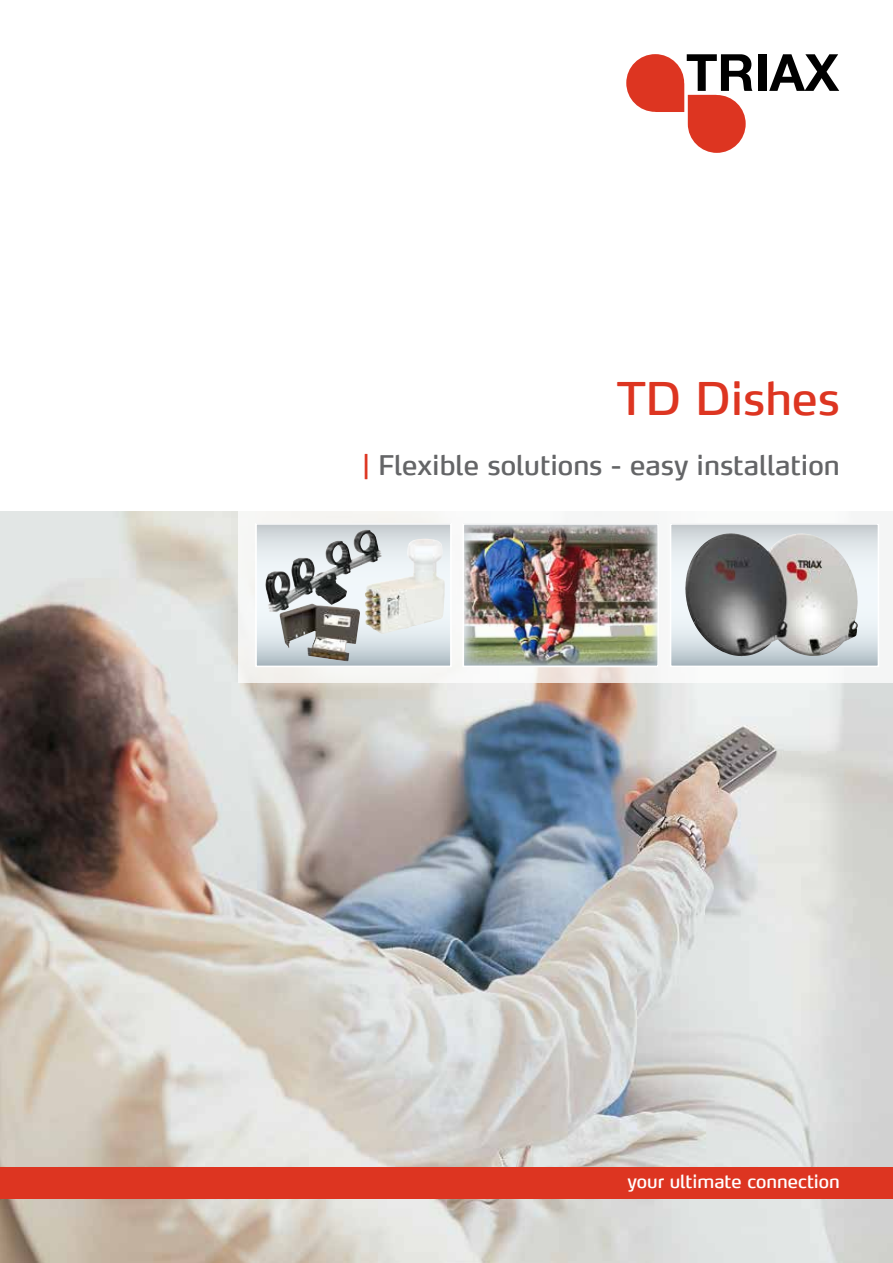
<style>
.page{position:relative;width:893px;height:1263px;background:#fff}
.page>*{position:absolute;margin:0;border:0;box-sizing:border-box;transform-origin:0 0}
.t1{font:45px "Max LF";color:#dd3521}
.t2{font:27px "Max LF";color:#646567}
.t3{font:18px "Max LF";color:#fff}
.s1{color:#dd3521}
</style>
<div class="page">
<img style="left:0;top:511px;width:893px;height:752px">
<svg style="left:626px;top:54px;width:126px;height:99px"></svg>
<div style="left:758px;top:54px;width:8px;height:37px;background:#000"></div>
<svg style="left:769px;top:54px;width:70px;height:37px"></svg>
<div style="left:0;top:1167px;width:893px;height:32px;background:#dd3521"></div>
<div style="left:239px;top:511px;width:654px;height:171px;background:#f6f7f5"></div>
<svg style="left:673px;top:526px;width:203px;height:138px;background:#a9abac"></svg>
<div style="left:670px;top:523px;width:209px;height:144px;border:2px solid #fff"></div>
<svg style="left:258px;top:526px;width:191px;height:138px"></svg>
<div style="left:255px;top:523px;width:197px;height:144px;border:2px solid #fff"></div>
<div style="left:463px;top:523px;width:196px;height:144px;border:2px solid #fff"></div>
<img style="left:464px;top:526px;width:193px;height:139px">
<img style="left:690px;top:533px;width:41px;height:30px">
<img style="left:265px;top:530px;width:100px;height:82px">
<img style="left:365px;top:539px;width:80px;height:95px">
<img style="left:279px;top:603px;width:81px;height:58px">
<h1 class="t1" style="left:617px;top:370px;width:224px">TD Dishes</h1>
<p class="t2" style="left:363px;top:448px;width:479px"><span class="s1">|</span> Flexible solutions - easy installation</p>
<p class="t3" style="left:627px;top:1170px;width:214px">your ultimate connection</p>
</div>
